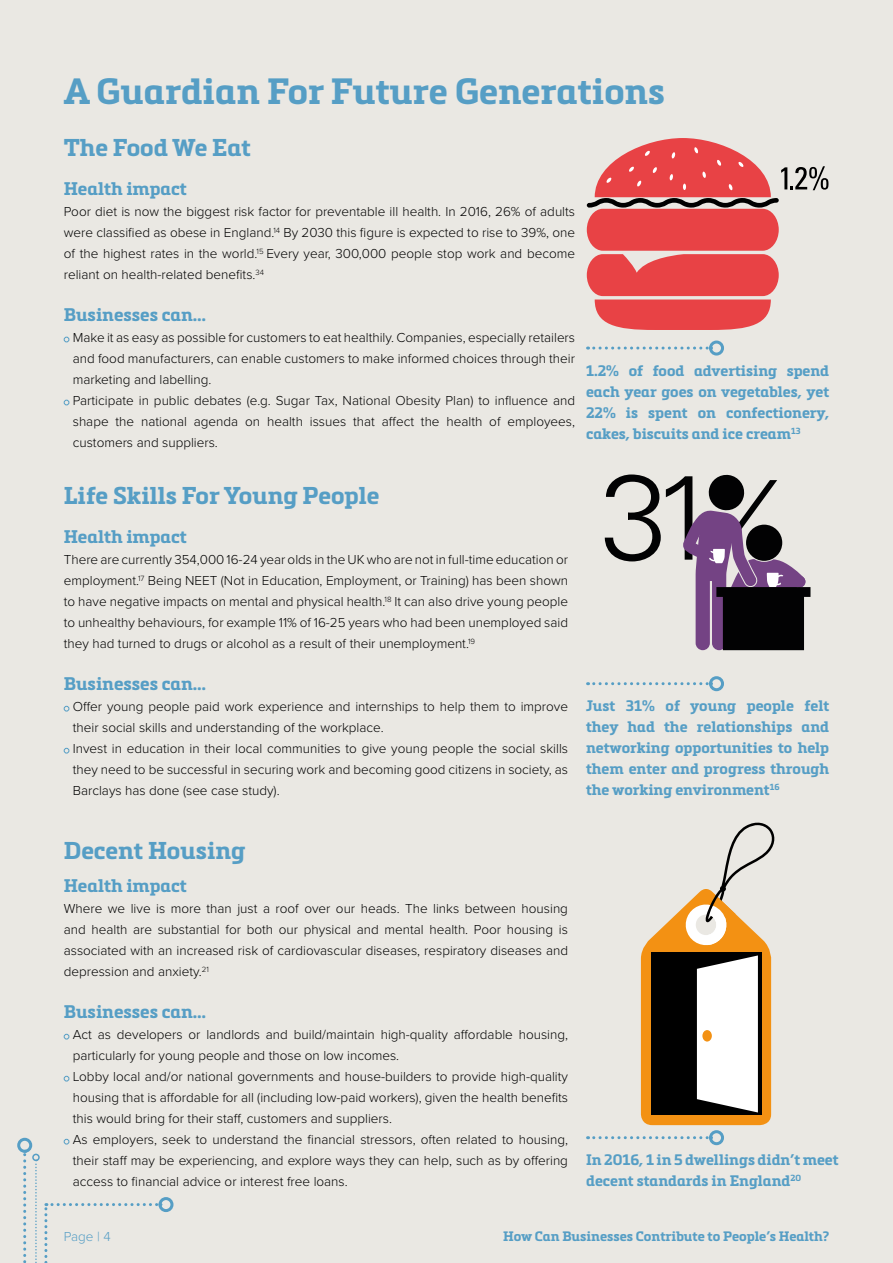
<style>
.page{position:relative;width:893px;height:1263px;background:#eae8e3}
.page>*{position:absolute;margin:0;border:0;box-sizing:border-box;transform-origin:0 0}
.Titles{font:700 36px "Metronic Slab Pro";color:#569ec5}
.Headings{font:700 24px "Metronic Slab Pro";color:#569ec5}
.Sub_Headings{font:700 18px "Metronic Slab Pro";color:#569ec5}
.Pull_Quotes{font:700 15px/21px "Metronic Slab Pro";color:#569ec5;text-align:justify}
.Body{font:300 13.5px/21px "Proxima Nova";color:#000;text-align:justify}
.t1{font:700 13.5px "Metronic Slab Pro";color:#569ec5}
.t2{font:300 13.5px "Proxima Nova";color:#569ec5}
</style>
<div class="page">
<svg style="left:23px;top:1153px;width:3px;height:110px"></svg>
<div style="left:17px;top:1138px;width:15px;height:15px;border:3px solid #569ec5;border-radius:50%"></div>
<svg style="left:35px;top:1161px;width:2px;height:102px"></svg>
<div style="left:32px;top:1154px;width:8px;height:7px;border:2px solid #569ec5;border-radius:50%"></div>
<svg style="left:44px;top:1203px;width:114px;height:60px"></svg>
<div style="left:158px;top:1197px;width:15px;height:15px;border:3px solid #569ec5;border-radius:50%"></div>
<hr style="left:892px;top:0;width:1px;height:1263px;background:#569ec5">
<svg style="left:64px;top:337px;width:5px;height:5px"></svg>
<svg style="left:64px;top:400px;width:5px;height:5px"></svg>
<svg style="left:588px;top:347px;width:121px;height:3px"></svg>
<div style="left:709px;top:341px;width:15px;height:15px;border:3px solid #569ec5;border-radius:50%"></div>
<svg style="left:587px;top:138px;width:241px;height:192px"></svg>
<svg style="left:64px;top:1034px;width:5px;height:5px"></svg>
<svg style="left:64px;top:1076px;width:5px;height:5px"></svg>
<svg style="left:64px;top:1139px;width:5px;height:5px"></svg>
<svg style="left:588px;top:1136px;width:121px;height:3px"></svg>
<div style="left:709px;top:1130px;width:15px;height:15px;border:3px solid #569ec5;border-radius:50%"></div>
<svg style="left:641px;top:822px;width:134px;height:303px"></svg>
<svg style="left:64px;top:706px;width:5px;height:5px"></svg>
<svg style="left:64px;top:748px;width:5px;height:5px"></svg>
<svg style="left:588px;top:682px;width:121px;height:3px"></svg>
<div style="left:709px;top:676px;width:15px;height:15px;border:3px solid #569ec5;border-radius:50%"></div>
<svg style="left:605px;top:474px;width:205px;height:176px"></svg>
<p class="Titles" style="left:64px;top:69px;width:603px">A Guardian For Future Generations</p>
<p class="Headings" style="left:64px;top:132px;width:189px">The Food We Eat</p>
<p class="Sub_Headings" style="left:64px;top:177px;width:125px">Health impact</p>
<p class="Body" style="left:64px;top:201px;width:513px">Poor diet is now the biggest risk factor for preventable ill health. In 2016, 26% of adults were classified as obese in England.<sup>14</sup> By 2030 this figure is expected to rise to 39%, one of the highest rates in the world.<sup>15</sup> Every year, 300,000 people stop work and become reliant on health-related benefits.<sup>34</sup></p>
<p class="Sub_Headings" style="left:64px;top:303px;width:144px">Businesses can…</p>
<p class="Body" style="left:73px;top:327px;width:504px">Make it as easy as possible for customers to eat healthily. Companies, especially retailers and food manufacturers, can enable customers to make informed choices through their marketing and labelling.</p>
<p class="Body" style="left:73px;top:390px;width:504px">Participate in public debates (e.g. Sugar Tax, National Obesity Plan) to influence and shape the national agenda on health issues that affect the health of employees, customers and suppliers.</p>
<p class="Pull_Quotes" style="left:586px;top:360px;width:245px">1.2% of food advertising spend each year goes on vegetables, yet 22% is spent on confectionery, cakes, biscuits and ice cream<sup>13</sup></p>
<p class="Headings" style="left:64px;top:480px;width:317px">Life Skills For Young People</p>
<p class="Sub_Headings" style="left:64px;top:526px;width:125px">Health impact</p>
<p class="Body" style="left:64px;top:550px;width:506px">There are currently 354,000 16-24 year olds in the UK who are not in full-time education or employment.<sup>17</sup> Being NEET (Not in Education, Employment, or Training) has been shown to have negative impacts on mental and physical health.<sup>18</sup> It can also drive young people to unhealthy behaviours, for example 11% of 16-25 years who had been unemployed said they had turned to drugs or alcohol as a result of their unemployment.<sup>19</sup></p>
<p class="Sub_Headings" style="left:64px;top:673px;width:144px">Businesses can…</p>
<p class="Body" style="left:73px;top:697px;width:497px">Offer young people paid work experience and internships to help them to improve their social skills and understanding of the workplace.</p>
<p class="Body" style="left:73px;top:739px;width:497px">Invest in education in their local communities to give young people the social skills they need to be successful in securing work and becoming good citizens in society, as Barclays has done (see case study).</p>
<p class="Headings" style="left:64px;top:835px;width:183px">Decent Housing</p>
<p class="Sub_Headings" style="left:64px;top:874px;width:125px">Health impact</p>
<p class="Body" style="left:64px;top:899px;width:506px">Where we live is more than just a roof over our heads. The links between housing and health are substantial for both our physical and mental health. Poor housing is associated with an increased risk of cardiovascular diseases, respiratory diseases and depression and anxiety.<sup>21</sup></p>
<p class="Sub_Headings" style="left:64px;top:1000px;width:144px">Businesses can…</p>
<p class="Body" style="left:73px;top:1025px;width:497px">Act as developers or landlords and build/maintain high-quality affordable housing, particularly for young people and those on low incomes.</p>
<p class="Body" style="left:73px;top:1067px;width:497px">Lobby local and/or national governments and house-builders to provide high-quality housing that is affordable for all (including low-paid workers), given the health benefits this would bring for their staff, customers and suppliers.</p>
<p class="Body" style="left:73px;top:1130px;width:497px">As employers, seek to understand the financial stressors, often related to housing, their staff may be experiencing, and explore ways they can help, such as by offering access to financial advice or interest free loans.</p>
<p class="Pull_Quotes" style="left:586px;top:695px;width:245px">Just 31% of young people felt they had the relationships and networking opportunities to help them enter and progress through the working environment<sup>16</sup></p>
<p class="Pull_Quotes" style="left:586px;top:1149px;width:254px">In 2016, 1 in 5 dwellings didn’t meet decent standards in England<sup>20</sup></p>
<p class="t2" style="left:64px;top:1229px;width:48px">Page | 4</p>
<p class="t1" style="left:503px;top:1228px;width:328px">How Can Businesses Contribute to People’s Health?</p>
</div>
